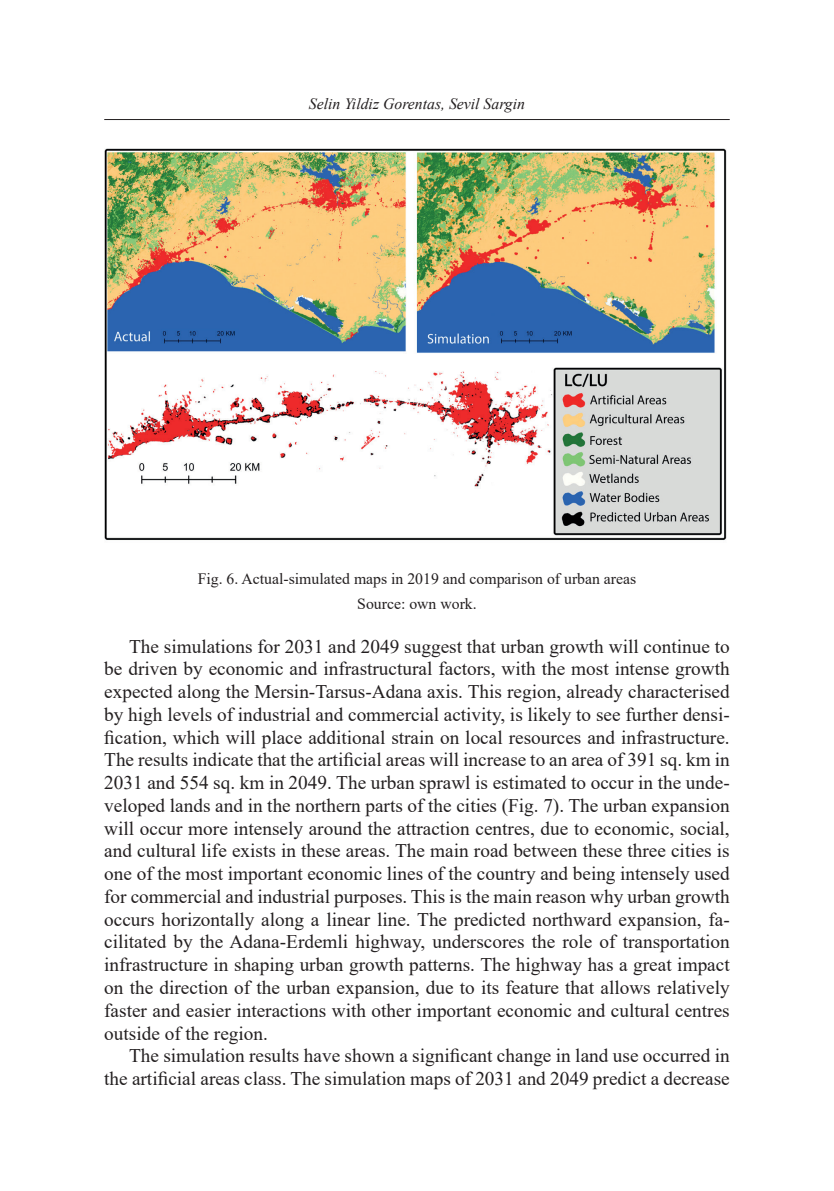
<style>
.page{position:relative;width:834px;height:1191px;background:#fff}
.page>*{position:absolute;margin:0;border:0;box-sizing:border-box;transform-origin:0 0}
.tresc{font:19.25px/22.8px "Times New Roman";color:#231f20;text-align:justify}
.opis_rysunku{font:15.75px "Times New Roman";color:#231f20}
.t1{font:italic 15.75px "Times New Roman";color:#231f20}
.zrodlo{font:15.75px "Times New Roman";color:#231f20}
</style>
<div class="page">
<hr style="left:104px;top:119px;width:625px;height:1px;background:#231f20">
<img style="left:104px;top:149px;width:623px;height:392px">
<p class="t1" style="left:309px;top:92px;width:217px">Selin Yildiz Gorentas, Sevil Sargin</p>
<p class="opis_rysunku" style="left:198px;top:568px;width:440px">Fig. 6. Actual-simulated maps in 2019 and comparison of urban areas</p>
<p class="zrodlo" style="left:357px;top:592px;width:121px">Source: own work.</p>
<p class="tresc" style="left:104px;top:634px;width:627px;text-indent:25px">The simulations for 2031 and 2049 suggest that urban growth will continue to be driven by economic and infrastructural factors, with the most intense growth expected along the Mersin-Tarsus-Adana axis. This region, already characterised by high levels of industrial and commercial activity, is likely to see further densi&shy;fication, which will place additional strain on local resources and infrastructure.<br>The results indicate that the artificial areas will increase to an area of 391 sq. km in 2031 and 554 sq. km in 2049. The urban sprawl is estimated to occur in the unde&shy;veloped lands and in the northern parts of the cities (Fig. 7). The urban expansion will occur more intensely around the attraction centres, due to economic, social, and cultural life exists in these areas. The main road between these three cities is one of the most important economic lines of the country and being intensely used for commercial and industrial purposes. This is the main reason why urban growth occurs horizontally along a linear line. The predicted northward expansion, fa&shy;cilitated by the Adana-Erdemli highway, underscores the role of transportation infrastructure in shaping urban growth patterns. The highway has a great impact on the direction of the urban expansion, due to its feature that allows relatively faster and easier interactions with other important economic and cultural centres outside of the region.</p>
<p class="tresc" style="left:104px;top:1043px;width:627px;text-align:right">The simulation results have shown a significant change in land use occurred in the artificial areas class. The simulation maps of 2031 and 2049 predict a decrease</p>
</div>
